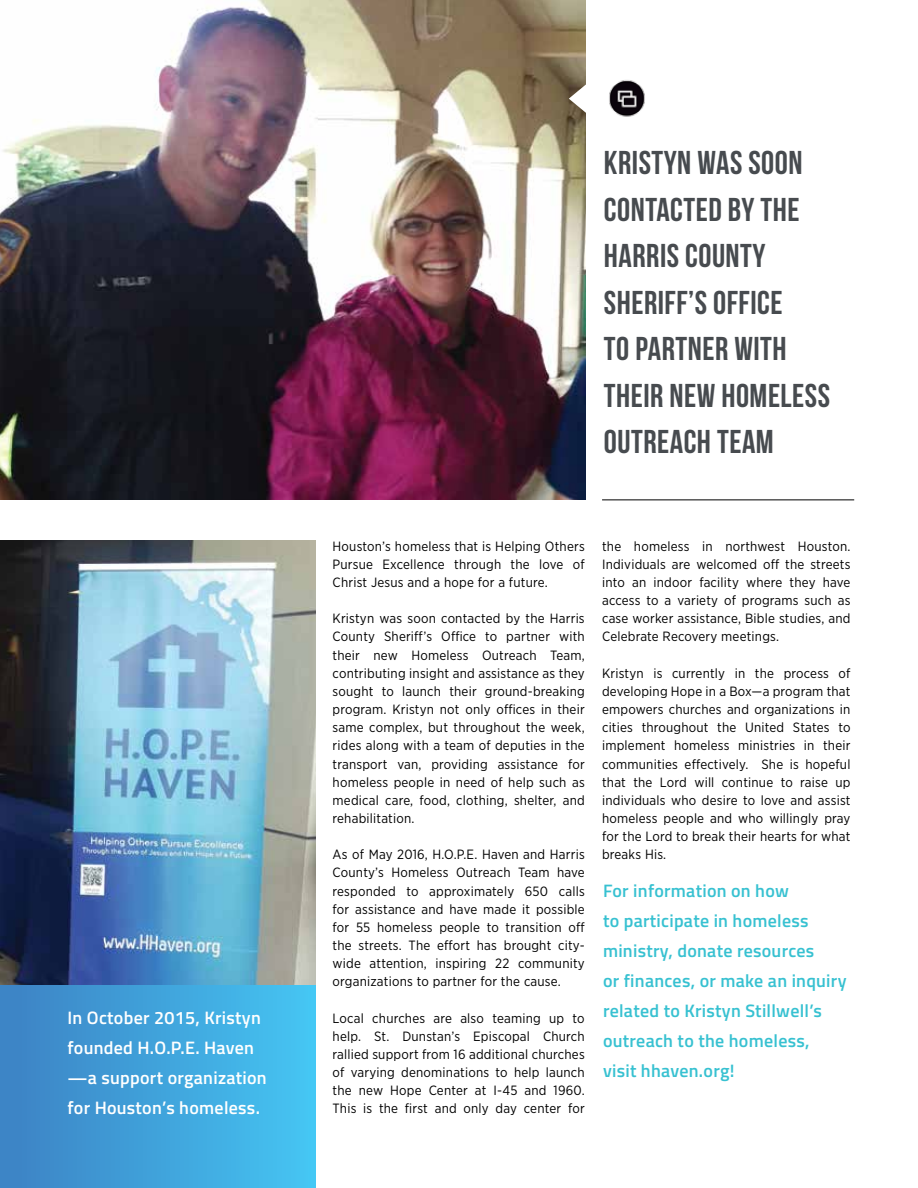
<style>
.page{position:relative;width:918px;height:1188px;background:#fff}
.page>*{position:absolute;margin:0;border:0;box-sizing:border-box;transform-origin:0 0}
.t1{font:33px/46.5px "Bebas Neue";letter-spacing:.015em;color:#474b4f}
.t2{font:600 18px/30px "Titillium Web";letter-spacing:.015em;color:#37c1d1}
.t3{font:600 18px/30px "Titillium Web";letter-spacing:.015em;color:#fff}
.t4{font:13.35px/18.1px "Gotham Narrow";letter-spacing:.015em;color:#000;text-align:justify}
</style>
<div class="page">
<hr style="left:602px;top:500px;width:252px;height:1px;background:#000">
<img style="left:0;top:0;width:585px;height:500px">
<img style="left:0;top:540px;width:316px;height:446px">
<img style="left:609px;top:80px;width:36px;height:37px">
<svg style="left:569px;top:85px;width:17px;height:28px"></svg>
<div style="left:0;top:986px;width:316px;height:202px;background:linear-gradient(to right,#3c81c3,#45c5f3)"></div>
<h2 class="t3" style="left:68px;top:1002px;width:201px">In October 2015, Kristyn founded H.O.P.E. Haven —a support organization for Houston’s homeless.</h2>
<h1 class="t1" style="left:604px;top:139px;width:228px">KRISTYN WAS SOON<br>CONTACTED BY THE<br>HARRIS COUNTY<br>SHERIFF’S OFFICE<br>TO PARTNER WITH<br>THEIR NEW HOMELESS<br>OUTREACH TEAM</h1>
<p class="t4" style="left:333px;top:537px;width:254px">Houston’s homeless that is Helping Others Pursue Excellence through the love of Christ Jesus and a hope for a future.</p>
<p class="t4" style="left:333px;top:609px;width:254px">Kristyn was soon contacted by the Harris County Sheriff’s Office to partner with their new Homeless Outreach Team, contributing insight and assistance as they sought to launch their ground-breaking program. Kristyn not only offices in their same complex, but throughout the week, rides along with a team of deputies in the transport van, providing assistance for homeless people in need of help such as medical care, food, clothing, shelter, and rehabilitation.</p>
<p class="t4" style="left:333px;top:845px;width:254px">As of May 2016, H.O.P.E. Haven and Harris County’s Homeless Outreach Team have responded to approximately 650 calls for assistance and have made it possible for 55 homeless people to transition off the streets. The effort has brought city&shy;wide attention, inspiring 22 community organizations to partner for the cause.</p>
<p class="t4" style="left:333px;top:1009px;width:254px">Local churches are also teaming up to help. St. Dunstan’s Episcopal Church rallied support from 16 additional churches of varying denominations to help launch the new Hope Center at I-45 and 1960.<br>This is the first and only day center for</p>
<p class="t4" style="left:602px;top:537px;width:250px">the homeless in northwest Houston.<br>Individuals are welcomed off the streets into an indoor facility where they have access to a variety of programs such as case worker assistance, Bible studies, and Celebrate Recovery meetings.</p>
<p class="t4" style="left:602px;top:664px;width:250px">Kristyn is currently in the process of developing Hope in a Box—a program that empowers churches and organizations in cities throughout the United States to implement homeless ministries in their communities effectively. She is hopeful that the Lord will continue to raise up individuals who desire to love and assist homeless people and who willingly pray for the Lord to break their hearts for what breaks His.</p>
<h2 class="t2" style="left:603px;top:875px;width:245px">For information on how<br>to participate in homeless ministry, donate resources<br>or finances, or make an inquiry related to Kristyn Stillwell’s outreach to the homeless, visit hhaven.org!</h2>
</div>
